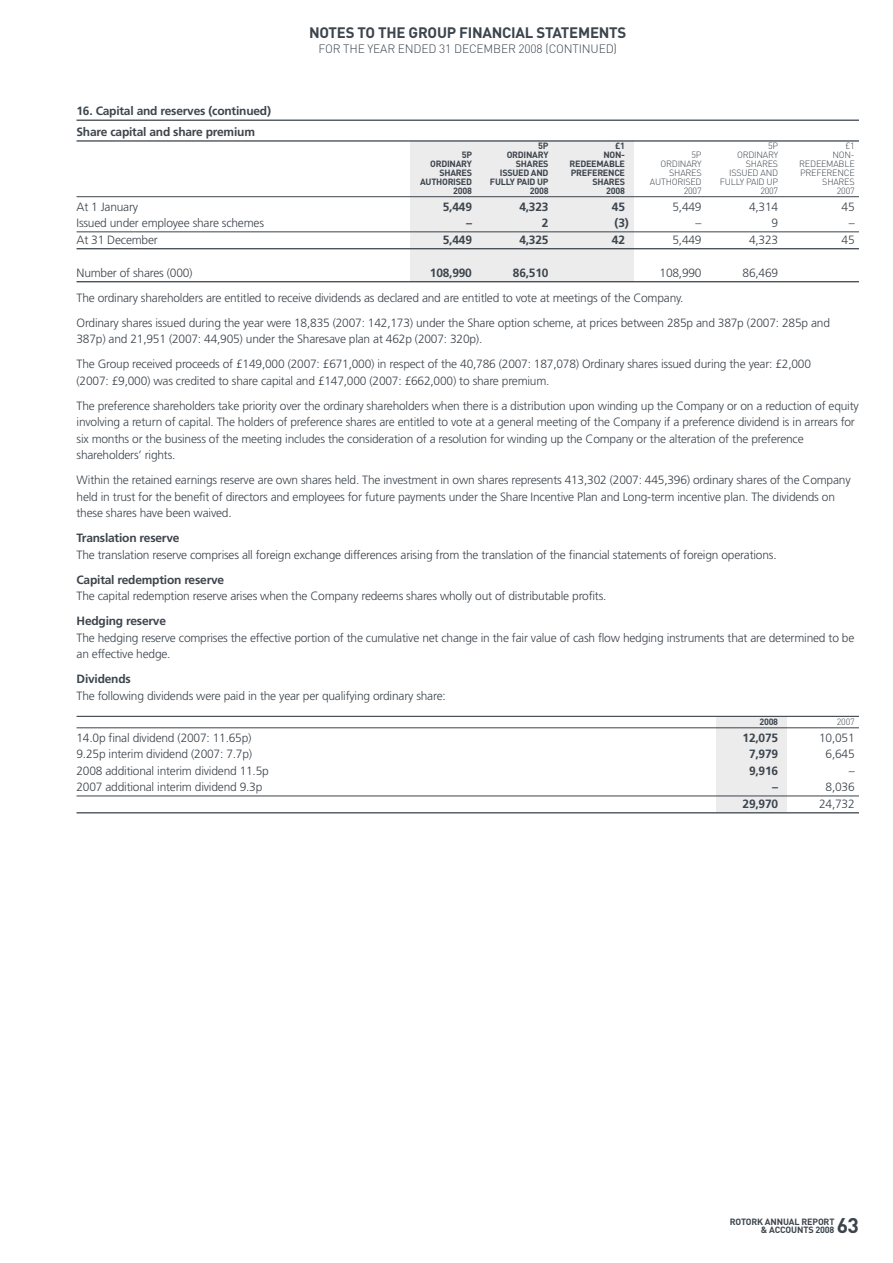
<style>
.page{position:relative;width:893px;height:1263px;background:#fff}
.page>*{position:absolute;margin:0;border:0;box-sizing:border-box;transform-origin:0 0}
.t1{font:700 21px "DIN";color:#3c444c}
.t2{font:700 15px "DIN";letter-spacing:-.015em;color:#3c444c}
.t3{font:300 12px/16.5px "Frutiger";letter-spacing:-.02em;color:#3c444c}
.t4{font:700 12px/20.7px "Frutiger";letter-spacing:-.02em;color:#3c444c}
.t5{font:300 12px "DIN";letter-spacing:-.015em;color:#3c444c}
.t6{font:700 9px/7.5px "DIN";letter-spacing:-.03em;color:#3c444c;text-align:right}
.t7{font:300 9px "DIN";letter-spacing:-.025em;color:#3c444c}
</style>
<div class="page">
<div style="left:716px;top:717px;width:71px;height:95px;background:#ececed"></div>
<div style="left:410px;top:141px;width:224px;height:140px;background:#ececed"></div>
<hr style="left:77px;top:120px;width:782px;height:1px;background:#3c444c">
<hr style="left:77px;top:140px;width:782px;height:2px;background:#3c444c">
<hr style="left:77px;top:196px;width:782px;height:1px;background:#3c444c">
<hr style="left:77px;top:232px;width:782px;height:1px;background:#3c444c">
<hr style="left:77px;top:248px;width:782px;height:1px;background:#3c444c">
<hr style="left:77px;top:281px;width:782px;height:1px;background:#3c444c">
<hr style="left:77px;top:716px;width:782px;height:1px;background:#3c444c">
<hr style="left:77px;top:727px;width:782px;height:1px;background:#3c444c">
<hr style="left:77px;top:796px;width:782px;height:1px;background:#3c444c">
<hr style="left:77px;top:812px;width:782px;height:1px;background:#3c444c">
<p class="t4" style="left:77px;top:102px;width:196px">16. Capital and reserves (continued)<br>Share capital and share premium</p>
<p class="t2" style="left:309px;top:24px;width:319px">NOTES TO THE GROUP FINANCIAL STATEMENTS</p>
<p class="t5" style="left:319px;top:41px;width:300px">FOR THE YEAR ENDED 31 DECEMBER 2008 (CONTINUED)</p>
<p class="t6" style="left:538px;top:142px;width:12px">5P</p>
<p class="t6" style="left:615px;top:142px;width:11px">£1</p>
<p class="t7" style="left:768px;top:141px;width:12px">5P</p>
<p class="t7" style="left:845px;top:141px;width:11px">£1</p>
<p class="t6" style="left:462px;top:151px;width:12px">5P</p>
<p class="t6" style="left:507px;top:151px;width:43px">ORDINARY</p>
<p class="t6" style="left:603px;top:151px;width:23px">NON-</p>
<p class="t7" style="left:692px;top:150px;width:12px">5P</p>
<p class="t7" style="left:737px;top:150px;width:43px">ORDINARY</p>
<p class="t7" style="left:832px;top:150px;width:24px">NON-</p>
<p class="t6" style="left:430px;top:160px;width:43px">ORDINARY</p>
<p class="t6" style="left:516px;top:160px;width:34px">SHARES</p>
<p class="t6" style="left:570px;top:160px;width:57px">REDEEMABLE</p>
<p class="t7" style="left:660px;top:159px;width:43px">ORDINARY</p>
<p class="t7" style="left:746px;top:159px;width:34px">SHARES</p>
<p class="t7" style="left:799px;top:159px;width:57px">REDEEMABLE</p>
<p class="t6" style="left:439px;top:169px;width:34px">SHARES</p>
<p class="t6" style="left:500px;top:169px;width:50px">ISSUED AND</p>
<p class="t6" style="left:571px;top:169px;width:56px">PREFERENCE</p>
<p class="t7" style="left:669px;top:168px;width:34px">SHARES</p>
<p class="t7" style="left:729px;top:168px;width:50px">ISSUED AND</p>
<p class="t7" style="left:800px;top:168px;width:56px">PREFERENCE</p>
<p class="t6" style="left:420px;top:178px;width:53px">AUTHORISED</p>
<p class="t6" style="left:490px;top:178px;width:60px">FULLY PAID UP</p>
<p class="t6" style="left:592px;top:178px;width:34px">SHARES</p>
<p class="t7" style="left:650px;top:177px;width:53px">AUTHORISED</p>
<p class="t7" style="left:720px;top:177px;width:60px">FULLY PAID UP</p>
<p class="t7" style="left:822px;top:177px;width:34px">SHARES</p>
<p class="t6" style="left:453px;top:187px;width:20px">2008</p>
<p class="t6" style="left:530px;top:187px;width:20px">2008</p>
<p class="t6" style="left:606px;top:187px;width:20px">2008</p>
<p class="t7" style="left:684px;top:186px;width:19px">2007</p>
<p class="t7" style="left:760px;top:186px;width:19px">2007</p>
<p class="t7" style="left:837px;top:186px;width:19px">2007</p>
<p class="t3" style="left:77px;top:199px;width:63px">At 1 January</p>
<p class="t4" style="left:443px;top:197px;width:31px">5,449</p>
<p class="t4" style="left:519px;top:197px;width:31px">4,323</p>
<p class="t4" style="left:612px;top:197px;width:15px">45</p>
<p class="t3" style="left:672px;top:199px;width:31px">5,449</p>
<p class="t3" style="left:749px;top:199px;width:31px">4,314</p>
<p class="t3" style="left:842px;top:199px;width:15px">45</p>
<p class="t3" style="left:77px;top:216px;width:189px">Issued under employee share schemes</p>
<p class="t4" style="left:466px;top:214px;width:7px">–</p>
<p class="t4" style="left:542px;top:214px;width:8px">2</p>
<p class="t4" style="left:615px;top:214px;width:16px">(3)</p>
<p class="t3" style="left:696px;top:216px;width:7px">–</p>
<p class="t3" style="left:771px;top:216px;width:8px">9</p>
<p class="t3" style="left:849px;top:216px;width:7px">–</p>
<p class="t3" style="left:77px;top:232px;width:83px">At 31 December</p>
<p class="t4" style="left:443px;top:230px;width:31px">5,449</p>
<p class="t4" style="left:519px;top:230px;width:31px">4,325</p>
<p class="t4" style="left:612px;top:230px;width:15px">42</p>
<p class="t3" style="left:672px;top:232px;width:31px">5,449</p>
<p class="t3" style="left:749px;top:232px;width:31px">4,323</p>
<p class="t3" style="left:842px;top:232px;width:15px">45</p>
<p class="t3" style="left:77px;top:265px;width:118px">Number of shares (000)</p>
<p class="t4" style="left:430px;top:263px;width:44px">108,990</p>
<p class="t4" style="left:513px;top:263px;width:37px">86,510</p>
<p class="t3" style="left:659px;top:265px;width:44px">108,990</p>
<p class="t3" style="left:742px;top:265px;width:37px">86,469</p>
<p class="t3" style="left:77px;top:286px;width:755px;line-height:25px">The ordinary shareholders are entitled to receive dividends as declared and are entitled to vote at meetings of the Company.<br>Ordinary shares issued during the year were 18,835 (2007: 142,173) under the Share option scheme, at prices between 285p and 387p (2007: 285p and</p>
<p class="t3" style="left:77px;top:328px;width:736px;line-height:25px">387p) and 21,951 (2007: 44,905) under the Sharesave plan at 462p (2007: 320p).<br>The Group received proceeds of £149,000 (2007: £671,000) in respect of the 40,786 (2007: 187,078) Ordinary shares issued during the year: £2,000</p>
<p class="t3" style="left:77px;top:369px;width:784px;line-height:25px">(2007: £9,000) was credited to share capital and £147,000 (2007: £662,000) to share premium.<br>The preference shareholders take priority over the ordinary shareholders when there is a distribution upon winding up the Company or on a reduction of equity</p>
<p class="t3" style="left:77px;top:415px;width:780px">involving a return of capital. The holders of preference shares are entitled to vote at a general meeting of the Company if a preference dividend is in arrears for six months or the business of the meeting includes the consideration of a resolution for winding up the Company or the alteration of the preference shareholders’ rights.</p>
<p class="t3" style="left:77px;top:473px;width:776px">Within the retained earnings reserve are own shares held. The investment in own shares represents 413,302 (2007: 445,396) ordinary shares of the Company held in trust for the benefit of directors and employees for future payments under the Share Incentive Plan and Long-term incentive plan. The dividends on these shares have been waived.</p>
<p class="t4" style="left:77px;top:529px;width:104px">Translation reserve</p>
<p class="t3" style="left:77px;top:547px;width:702px">The translation reserve comprises all foreign exchange differences arising from the translation of the financial statements of foreign operations.</p>
<p class="t4" style="left:77px;top:570px;width:149px">Capital redemption reserve</p>
<p class="t3" style="left:77px;top:589px;width:531px">The capital redemption reserve arises when the Company redeems shares wholly out of distributable profits.</p>
<p class="t4" style="left:77px;top:612px;width:91px">Hedging reserve</p>
<p class="t3" style="left:77px;top:630px;width:779px">The hedging reserve comprises the effective portion of the cumulative net change in the fair value of cash flow hedging instruments that are determined to be an effective hedge.</p>
<p class="t4" style="left:77px;top:670px;width:56px">Dividends</p>
<p class="t3" style="left:77px;top:688px;width:371px">The following dividends were paid in the year per qualifying ordinary share:</p>
<p class="t6" style="left:759px;top:718px;width:20px">2008</p>
<p class="t7" style="left:837px;top:717px;width:19px">2007</p>
<p class="t3" style="left:77px;top:730px;width:176px">14.0p final dividend (2007: 11.65p)</p>
<p class="t4" style="left:742px;top:728px;width:37px">12,075</p>
<p class="t3" style="left:819px;top:730px;width:37px">10,051</p>
<p class="t3" style="left:77px;top:747px;width:177px">9.25p interim dividend (2007: 7.7p)</p>
<p class="t4" style="left:749px;top:745px;width:31px">7,979</p>
<p class="t3" style="left:825px;top:747px;width:31px">6,645</p>
<p class="t3" style="left:77px;top:763px;width:194px">2008 additional interim dividend 11.5p</p>
<p class="t4" style="left:749px;top:761px;width:31px">9,916</p>
<p class="t3" style="left:849px;top:763px;width:7px">–</p>
<p class="t3" style="left:77px;top:780px;width:187px">2007 additional interim dividend 9.3p</p>
<p class="t4" style="left:772px;top:778px;width:7px">–</p>
<p class="t3" style="left:825px;top:780px;width:31px">8,036</p>
<p class="t4" style="left:742px;top:794px;width:37px">29,970</p>
<p class="t3" style="left:819px;top:796px;width:37px">24,732</p>
<p class="t6" style="left:730px;top:1218px;width:106px">ROTORK ANNUAL REPORT &amp; ACCOUNTS 2008</p>
<h1 class="t1" style="left:837px;top:1214px;width:24px">63</h1>
</div>
